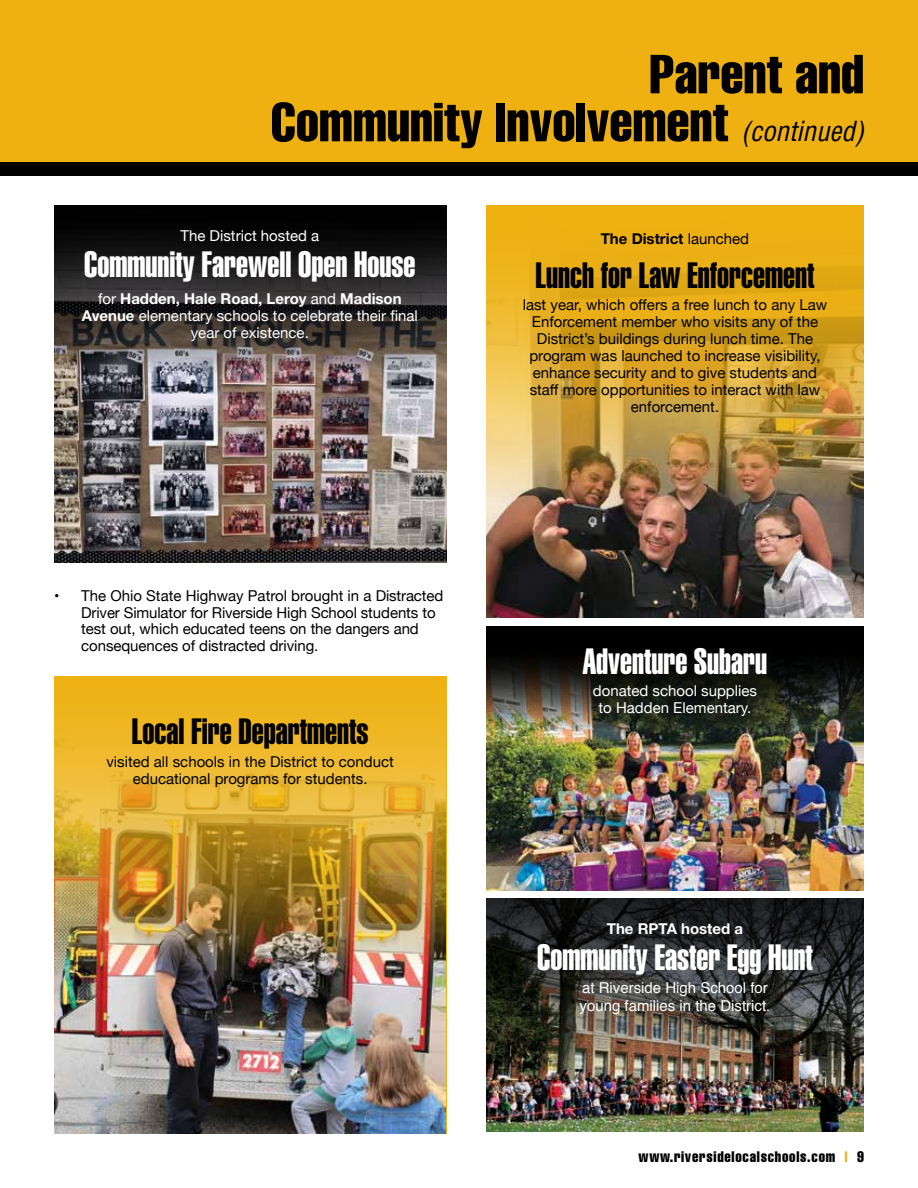
<style>
.page{position:relative;width:918px;height:1188px;background:#fff}
.page>*{position:absolute;margin:0;border:0;box-sizing:border-box;transform-origin:0 0}
.t1{font:extra-condensed 54px/48px "Helvetica";color:#000;text-align:right}
.t2{font:36px "Helvetica Extra Compressed";color:#fff}
.t3{font:36px "Helvetica Extra Compressed";color:#000}
.t4{font:15px/16.8px "Helvetica Neue";color:#000;text-align:center}
.t5{font:15px/16.8px "Helvetica Neue";color:#fff;text-align:center}
.t6{font:15px/18px "Helvetica";color:#fff}
.t7{font:extra-condensed 15px "Helvetica";letter-spacing:.05em;color:#000}
.t8{font:700 15px "Helvetica Neue";color:#000}
.t9{font:700 15px "Helvetica Neue";color:#fff}
.s1{font-style:italic;font-stretch:condensed;font-size:27px}
.s2{font-weight:700}
.s3{font-weight:400}
.s4{color:#eeb111}
</style>
<div class="page">
<div style="left:0;top:0;width:918px;height:162px;background:#eeb111"></div>
<div style="left:0;top:162px;width:918px;height:14px;background:#000"></div>
<img style="left:54px;top:677px;width:392px;height:457px">
<div style="left:486px;top:627px;width:378px;height:264px;background:#000"></div>
<img style="left:486px;top:661px;width:378px;height:230px">
<img style="left:486px;top:205px;width:378px;height:412px">
<img style="left:486px;top:898px;width:378px;height:234px">
<img style="left:54px;top:205px;width:392px;height:358px">
<h1 class="t1" style="left:271px;top:49px;width:595px">Parent and<br>Community Involvement <span class="s1">(continued)</span></h1>
<p class="t5" style="left:180px;top:228px;width:140px">The District hosted a</p>
<h2 class="t2" style="left:84px;top:242px;width:333px">Community Farewell Open House</h2>
<p class="t5" style="left:82px;top:291px;width:338px">for <span class="s2">Hadden, Hale Road, Leroy</span> and <span class="s2">Madison<br>Avenue</span> elementary schools to celebrate their final year of existence.</p>
<p class="t4" style="left:81px;top:588px;width:364px;text-align:left;text-indent:-27px">• The Ohio State Highway Patrol brought in a Distracted Driver Simulator for Riverside High School students to test out, which educated teens on the dangers and consequences of distracted driving.</p>
<h2 class="t3" style="left:132px;top:710px;width:238px">Local Fire Departments</h2>
<p class="t4" style="left:106px;top:754px;width:289px">visited all schools in the District to conduct educational programs for students.</p>
<p class="t8" style="left:601px;top:230px;width:150px">The District <span class="s3">launched</span></p>
<h2 class="t3" style="left:535px;top:254px;width:281px">Lunch for Law Enforcement</h2>
<p class="t4" style="left:523px;top:297px;width:306px">last year, which offers a free lunch to any Law Enforcement member who visits any of the District’s buildings during lunch time. The program was launched to increase visibility, enhance security and to give students and staff more opportunities to interact with law enforcement.</p>
<h2 class="t2" style="left:583px;top:640px;width:186px">Adventure Subaru</h2>
<p class="t5" style="left:593px;top:683px;width:166px">donated school supplies to Hadden Elementary.</p>
<p class="t9" style="left:607px;top:919px;width:138px">The RPTA hosted a</p>
<h2 class="t2" style="left:537px;top:935px;width:277px">Community Easter Egg Hunt</h2>
<p class="t6" style="left:580px;top:979px;width:192px">at Riverside High School for young families in the District.</p>
<p class="t7" style="left:639px;top:1147px;width:227px">www.riversidelocalschools.com <span class="s4">|</span> 9</p>
</div>
